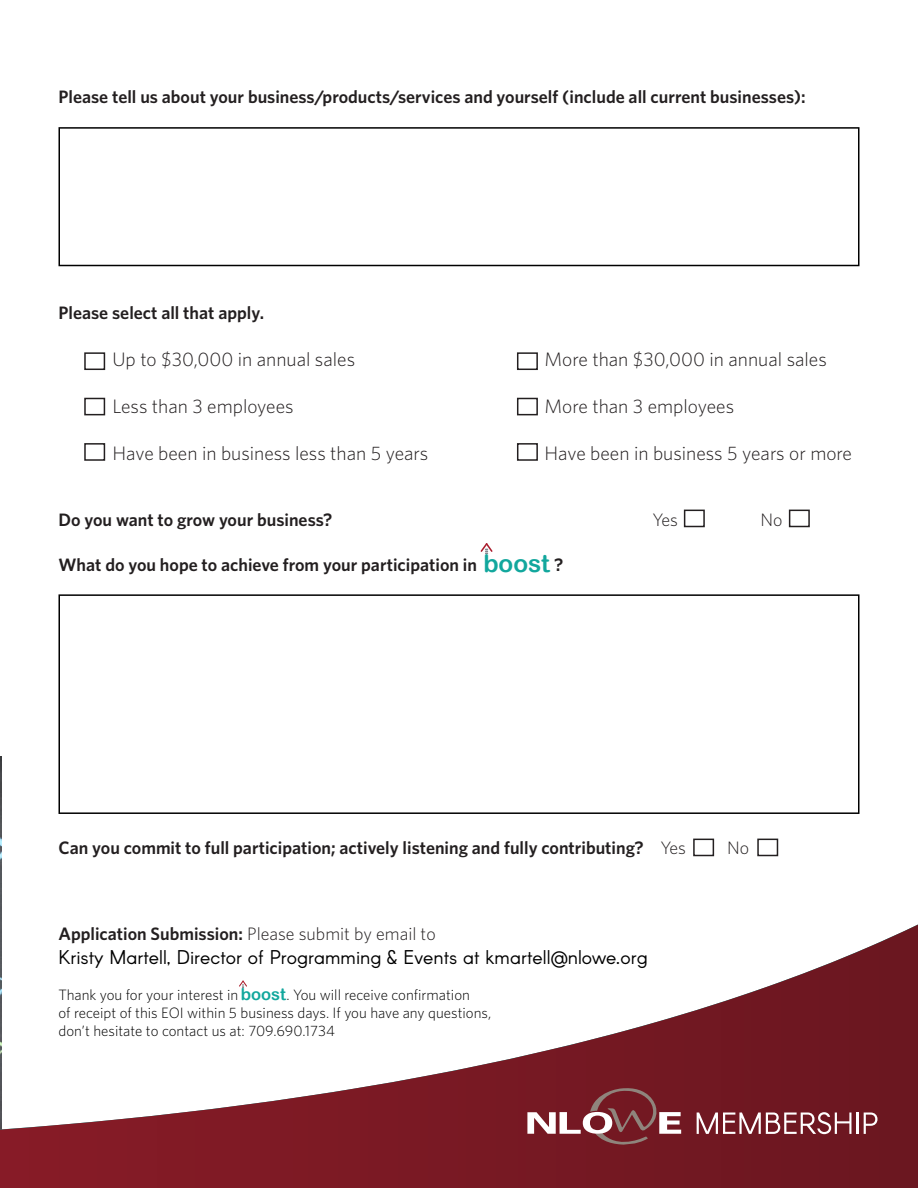
<style>
.page{position:relative;width:918px;height:1188px;background:#fff}
.page>*{position:absolute;margin:0;border:0;box-sizing:border-box;transform-origin:0 0}
.t1{font:24.45px "Arial Rounded MT Bold";color:#12a79d}
.t2{font:300 19.5px "Whitney";color:#231f20}
.t3{font:19.5px "Arcon";color:#000}
.t4{font:600 18px "Whitney";color:#231f20}
.t5{font:300 18px "Whitney";color:#231f20}
.t6{font:300 15px "Whitney";color:#000}
.s1{font-weight:300}
.s2{font-family:"Arial Rounded MT Bold";font-weight:400;font-size:16.65px;color:#12a79d}
</style>
<div class="page">
<div style="left:684px;top:510px;width:21px;height:17px;border:2px solid #231f20"></div>
<div style="left:789px;top:510px;width:21px;height:17px;border:2px solid #231f20"></div>
<img style="left:0;top:757px;width:1px;height:168px">
<svg style="left:0;top:925px;width:918px;height:263px"></svg>
<svg style="left:527px;top:1085px;width:154px;height:64px;background:#883f46"></svg>
<svg style="left:697px;top:1112px;width:154px;height:22px"></svg>
<hr style="left:857px;top:1113px;width:2px;height:21px;background:#fff">
<svg style="left:864px;top:1113px;width:14px;height:21px"></svg>
<div style="left:58px;top:127px;width:802px;height:139px;border:2px solid #000"></div>
<div style="left:84px;top:352px;width:21px;height:18px;border:2px solid #231f20"></div>
<div style="left:84px;top:398px;width:21px;height:17px;border:2px solid #231f20"></div>
<div style="left:84px;top:443px;width:21px;height:18px;border:2px solid #231f20"></div>
<div style="left:517px;top:352px;width:21px;height:18px;border:2px solid #231f20"></div>
<div style="left:517px;top:398px;width:21px;height:17px;border:2px solid #231f20"></div>
<div style="left:517px;top:443px;width:21px;height:18px;border:2px solid #231f20"></div>
<svg style="left:481px;top:543px;width:12px;height:11px"></svg>
<div style="left:58px;top:594px;width:802px;height:220px;border:2px solid #000"></div>
<div style="left:693px;top:839px;width:21px;height:17px;border:2px solid #231f20"></div>
<div style="left:757px;top:839px;width:21px;height:17px;border:2px solid #231f20"></div>
<svg style="left:239px;top:981px;width:8px;height:7px"></svg>
<p class="t4" style="left:58px;top:86px;width:749px">Please tell us about your business/products/services and yourself (include all current businesses):</p>
<p class="t4" style="left:58px;top:302px;width:207px">Please select all that apply.</p>
<p class="t2" style="left:112px;top:348px;width:244px">Up to $30,000 in annual sales</p>
<p class="t2" style="left:544px;top:348px;width:284px">More than $30,000 in annual sales</p>
<p class="t2" style="left:112px;top:395px;width:183px">Less than 3 employees</p>
<p class="t2" style="left:544px;top:395px;width:191px">More than 3 employees</p>
<p class="t2" style="left:112px;top:442px;width:317px">Have been in business less than 5 years</p>
<p class="t2" style="left:544px;top:442px;width:309px">Have been in business 5 years or more</p>
<p class="t4" style="left:58px;top:509px;width:275px">Do you want to grow your business?</p>
<p class="t5" style="left:653px;top:510px;width:27px">Yes</p>
<p class="t5" style="left:761px;top:510px;width:24px">No</p>
<p class="t4" style="left:58px;top:554px;width:420px">What do you hope to achieve from your participation in</p>
<p class="t4" style="left:554px;top:554px;width:11px">?</p>
<p class="t1" style="left:483px;top:549px;width:68px">boost</p>
<p class="t4" style="left:58px;top:837px;width:629px">Can you commit to full participation; actively listening and fully contributing? <span class="s1">Yes</span></p>
<p class="t5" style="left:727px;top:837px;width:24px">No</p>
<p class="t4" style="left:58px;top:923px;width:379px">Application Submission: <span class="s1">Please submit by email to</span></p>
<p class="t3" style="left:58px;top:945px;width:591px">Kristy Martell, Director of Programming &amp; Events at kmartell@nlowe.org</p>
<p class="t6" style="left:58px;top:1004px;width:434px">of receipt of this EOI within 5 business days. If you have any questions,</p>
<p class="t6" style="left:58px;top:1022px;width:278px">don’t hesitate to contact us at: 709.690.1734</p>
<p class="t6" style="left:58px;top:986px;width:413px">Thank you for your interest in <span class="s2">boost</span>. You will receive confirmation</p>
</div>
